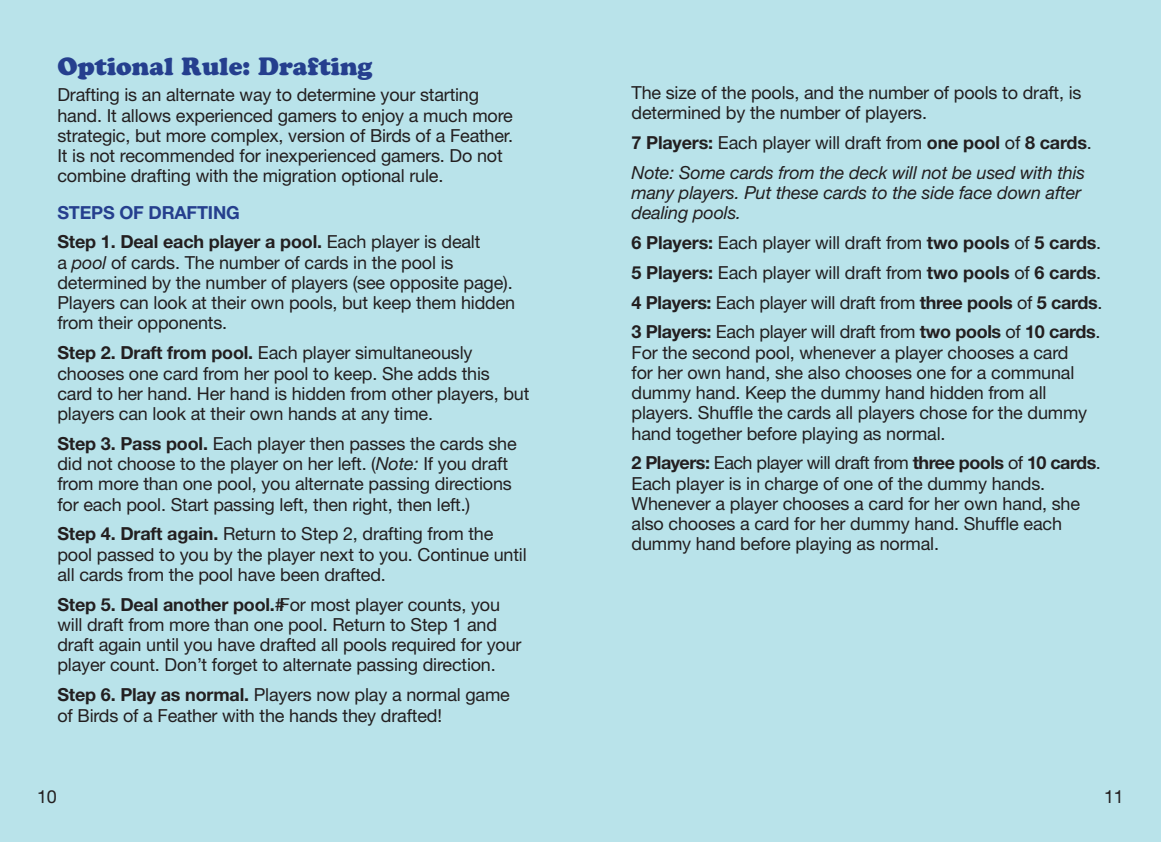
<style>
.page{position:relative;width:1161px;height:842px;background:#b9e3ea}
.page>*{position:absolute;margin:0;border:0;box-sizing:border-box;transform-origin:0 0}
.t1{font:24.75px "Cooper Black Std";color:#253f8e}
.Paragraph{font:18px/20.2px "Helvetica Neue";letter-spacing:-.01em;color:#231f20}
.Paragraph-2{font:italic 18px/20.2px "Helvetica Neue";letter-spacing:-.01em;color:#231f20}
.Paragraph-3{font:700 18px "Helvetica Neue";letter-spacing:-.01em;color:#253f8e}
.s1{font-weight:700}
.s2{font-style:italic}
</style>
<div class="page">
<p class="t1" style="left:57px;top:51px;width:317px">Optional Rule: Drafting</p>
<p class="Paragraph" style="left:57px;top:85px;width:457px">Drafting is an alternate way to determine your starting hand. It allows experienced gamers to enjoy a much more strategic, but more complex, version of Birds of a Feather.<br>It is not recommended for inexperienced gamers. Do not combine drafting with the migration optional rule.</p>
<p class="Paragraph-3" style="left:57px;top:201px;width:184px">STEPS OF DRAFTING</p>
<p class="Paragraph" style="left:57px;top:232px;width:459px"><span class="s1">Step 1. Deal each player a pool.</span> Each player is dealt<br>a <span class="s2">pool</span> of cards. The number of cards in the pool is determined by the number of players (see opposite page).<br>Players can look at their own pools, but keep them hidden from their opponents.</p>
<p class="Paragraph" style="left:57px;top:342px;width:473px"><span class="s1">Step 2. Draft from pool.</span> Each player simultaneously chooses one card from her pool to keep. She adds this card to her hand. Her hand is hidden from other players, but players can look at their own hands at any time.</p>
<p class="Paragraph" style="left:57px;top:433px;width:461px"><span class="s1">Step 3. Pass pool.</span> Each player then passes the cards she did not choose to the player on her left. (<span class="s2">Note:</span> If you draft from more than one pool, you alternate passing directions for each pool. Start passing left, then right, then left.)</p>
<p class="Paragraph" style="left:57px;top:524px;width:471px"><span class="s1">Step 4. Draft again.</span> Return to Step 2, drafting from the pool passed to you by the player next to you. Continue until all cards from the pool have been drafted.</p>
<p class="Paragraph" style="left:57px;top:594px;width:466px"><span class="s1">Step 5. Deal another pool.</span> For most player counts, you will draft from more than one pool. Return to Step 1 and draft again until you have drafted all pools required for your player count. Don’t forget to alternate passing direction.</p>
<p class="Paragraph" style="left:57px;top:684px;width:454px"><span class="s1">Step 6. Play as normal.</span> Players now play a normal game of Birds of a Feather with the hands they drafted!</p>
<p class="Paragraph" style="left:631px;top:82px;width:451px">The size of the pools, and the number of pools to draft, is determined by the number of players.</p>
<p class="Paragraph" style="left:631px;top:132px;width:462px"><span class="s1">7 Players:</span> Each player will draft from <span class="s1">one pool</span> of <span class="s1">8 cards</span>.</p>
<p class="Paragraph-2" style="left:631px;top:162px;width:455px">Note: Some cards from the deck will not be used with this many players. Put these cards to the side face down after dealing pools.</p>
<p class="Paragraph" style="left:631px;top:232px;width:471px"><span class="s1">6 Players:</span> Each player will draft from <span class="s1">two pools</span> of <span class="s1">5 cards</span>.</p>
<p class="Paragraph" style="left:631px;top:262px;width:471px"><span class="s1">5 Players:</span> Each player will draft from <span class="s1">two pools</span> of <span class="s1">6 cards</span>.</p>
<p class="Paragraph" style="left:631px;top:292px;width:472px"><span class="s1">4 Players:</span> Each player will draft from <span class="s1">three pools</span> of <span class="s1">5 cards</span>.</p>
<p class="Paragraph" style="left:631px;top:322px;width:470px"><span class="s1">3 Players:</span> Each player will draft from <span class="s1">two pools</span> of <span class="s1">10 cards</span>.<br>For the second pool, whenever a player chooses a card<br>for her own hand, she also chooses one for a communal dummy hand. Keep the dummy hand hidden from all players. Shuffle the cards all players chose for the dummy hand together before playing as normal.</p>
<p class="Paragraph" style="left:631px;top:453px;width:471px"><span class="s1">2 Players:</span> Each player will draft from <span class="s1">three pools</span> of <span class="s1">10 cards</span>.<br>Each player is in charge of one of the dummy hands.<br>Whenever a player chooses a card for her own hand, she also chooses a card for her dummy hand. Shuffle each dummy hand before playing as normal.</p>
<p class="Paragraph" style="left:37px;top:786px;width:21px">10</p>
<p class="Paragraph" style="left:1104px;top:786px;width:21px">11</p>
</div>
